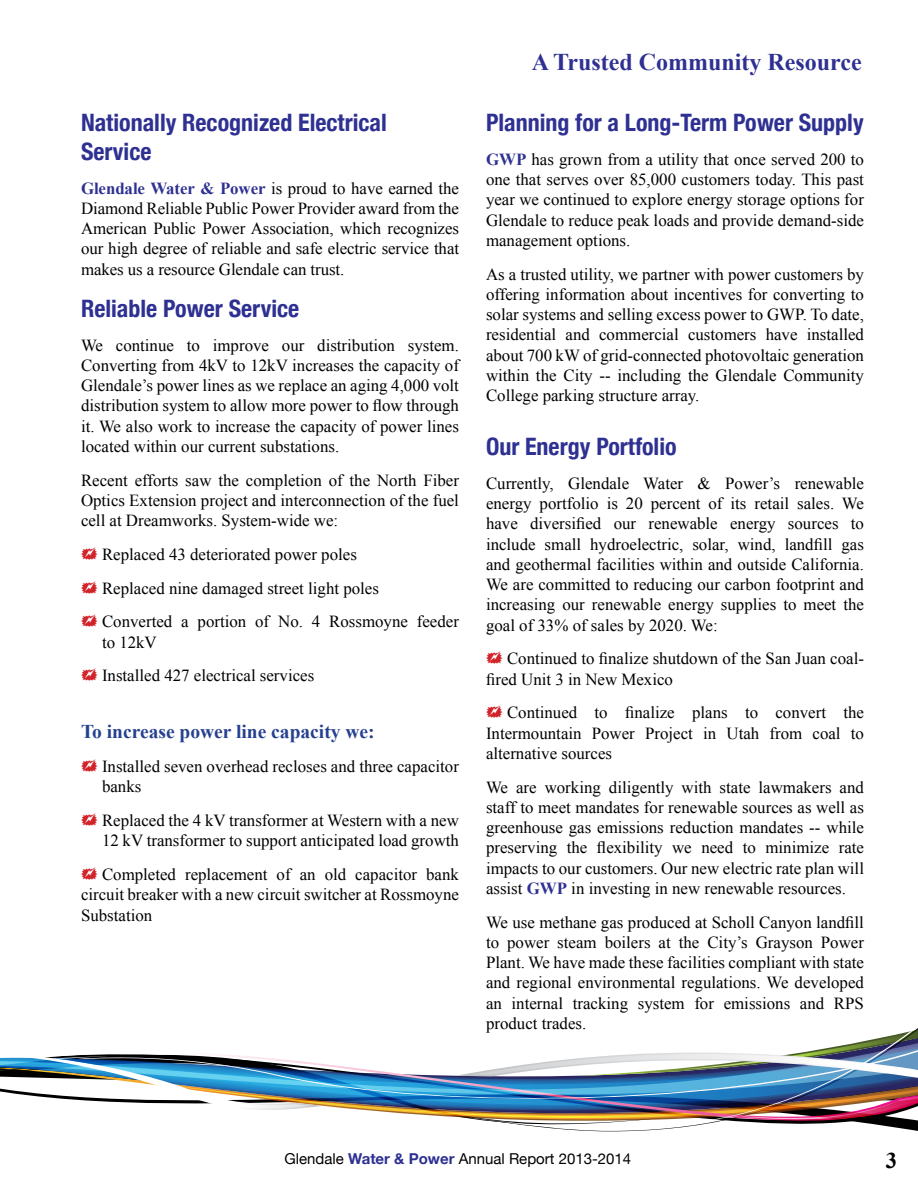
<style>
.page{position:relative;width:918px;height:1188px;background:#fff}
.page>*{position:absolute;margin:0;border:0;box-sizing:border-box;transform-origin:0 0}
.t1{font:700 condensed 24px/28.8px "Helvetica Neue";color:#2e3092}
.t2{font:700 24px "Times New Roman";color:#2e3092}
.t3{font:700 22.5px "Times New Roman";color:#000}
.t4{font:700 19.5px "Times New Roman";color:#25408f}
.t5{font:16.8px/20.2px "Times New Roman";color:#000;text-align:justify}
.t6{font:15px "Helvetica Neue";color:#000}
.s1{font-weight:700;color:#2e3092}
</style>
<div class="page">
<svg style="left:86px;top:1028px;width:832px;height:104px"></svg>
<img style="left:0;top:1055px;width:766px;height:69px">
<h2 class="t1" style="left:81px;top:106px;width:307px">Nationally Recognized Electrical<br>Service</h2>
<p class="t5" style="left:81px;top:178px;width:380px"><span class="s1">Glendale Water &amp; Power</span> is proud to have earned the Diamond Reliable Public Power Provider award from the American Public Power Association, which recognizes our high degree of reliable and safe electric service that makes us a resource Glendale can trust.</p>
<h2 class="t1" style="left:81px;top:292px;width:220px">Reliable Power Service</h2>
<p class="t5" style="left:81px;top:335px;width:380px">We continue to improve our distribution system.<br>Converting from 4kV to 12kV increases the capacity of Glendale’s power lines as we replace an aging 4,000 volt</p>
<p class="t5" style="left:81px;top:395px;width:380px">distribution system to allow more power to flow through</p>
<p class="t5" style="left:81px;top:416px;width:379px">it. We also work to increase the capacity of power lines located within our current substations.</p>
<p class="t5" style="left:81px;top:470px;width:380px">Recent efforts saw the completion of the North Fiber Optics Extension project and interconnection of the fuel cell at Dreamworks. System-wide we:</p>
<p class="t5" style="left:102px;top:544px;width:256px">Replaced 43 deteriorated power poles</p>
<p class="t5" style="left:102px;top:578px;width:278px">Replaced nine damaged street light poles</p>
<p class="t5" style="left:102px;top:611px;width:359px">Converted a portion of No. 4 Rossmoyne feeder to 12kV</p>
<p class="t5" style="left:102px;top:665px;width:214px">Installed 427 electrical services</p>
<h3 class="t4" style="left:81px;top:718px;width:295px">To increase power line capacity we:</h3>
<p class="t5" style="left:102px;top:756px;width:359px">Installed seven overhead recloses and three capacitor banks</p>
<p class="t5" style="left:102px;top:810px;width:359px">Replaced the 4 kV transformer at Western with a new<br>12 kV transformer to support anticipated load growth</p>
<p class="t5" style="left:81px;top:864px;width:380px;text-indent:21px">Completed replacement of an old capacitor bank circuit breaker with a new circuit switcher at Rossmoyne Substation</p>
<h2 class="t2" style="left:532px;top:46px;width:332px">A Trusted Community Resource</h2>
<h2 class="t1" style="left:486px;top:106px;width:379px">Planning for a Long-Term Power Supply</h2>
<p class="t5" style="left:486px;top:149px;width:380px"><span class="s1">GWP</span> has grown from a utility that once served 200 to one that serves over 85,000 customers today. This past year we continued to explore energy storage options for Glendale to reduce peak loads and provide demand-side management options.</p>
<p class="t5" style="left:486px;top:264px;width:380px">As a trusted utility, we partner with power customers by offering information about incentives for converting to solar systems and selling excess power to GWP. To date, residential and commercial customers have installed about 700 kW of grid-connected photovoltaic generation within the City -- including the Glendale Community College parking structure array.</p>
<h2 class="t1" style="left:486px;top:430px;width:192px">Our Energy Portfolio</h2>
<p class="t5" style="left:486px;top:473px;width:380px">Currently, Glendale Water &amp; Power’s renewable energy portfolio is 20 percent of its retail sales. We</p>
<p class="t5" style="left:486px;top:513px;width:380px">have diversified our renewable energy sources to include small hydroelectric, solar, wind, landfill gas</p>
<p class="t5" style="left:486px;top:554px;width:380px">and geothermal facilities within and outside California.<br>We are committed to reducing our carbon footprint and increasing our renewable energy supplies to meet the goal of 33% of sales by 2020. We:</p>
<p class="t5" style="left:486px;top:648px;width:379px;text-indent:21px">Continued to finalize shutdown of the San Juan coal&shy;fired Unit 3 in New Mexico</p>
<p class="t5" style="left:486px;top:702px;width:380px;text-align:right">Continued to finalize plans to convert the<br>Intermountain Power Project in Utah from coal to</p>
<p class="t5" style="left:486px;top:743px;width:128px">alternative sources</p>
<p class="t5" style="left:486px;top:777px;width:380px">We are working diligently with state lawmakers and staff to meet mandates for renewable sources as well as greenhouse gas emissions reduction mandates -- while</p>
<p class="t5" style="left:486px;top:837px;width:380px">preserving the flexibility we need to minimize rate</p>
<p class="t5" style="left:486px;top:858px;width:380px">impacts to our customers. Our new electric rate plan will assist <span class="s1">GWP</span> in investing in new renewable resources.</p>
<p class="t5" style="left:486px;top:912px;width:380px">We use methane gas produced at Scholl Canyon landfill</p>
<p class="t5" style="left:486px;top:932px;width:380px">to power steam boilers at the City’s Grayson Power Plant. We have made these facilities compliant with state and regional environmental regulations. We developed an internal tracking system for emissions and RPS</p>
<p class="t5" style="left:486px;top:1013px;width:102px">product trades.</p>
<p class="t6" style="left:285px;top:1148px;width:348px">Glendale <span class="s1">Water &amp; Power</span> Annual Report 2013-2014</p>
<h2 class="t3" style="left:886px;top:1145px;width:13px">3</h2>
</div>
